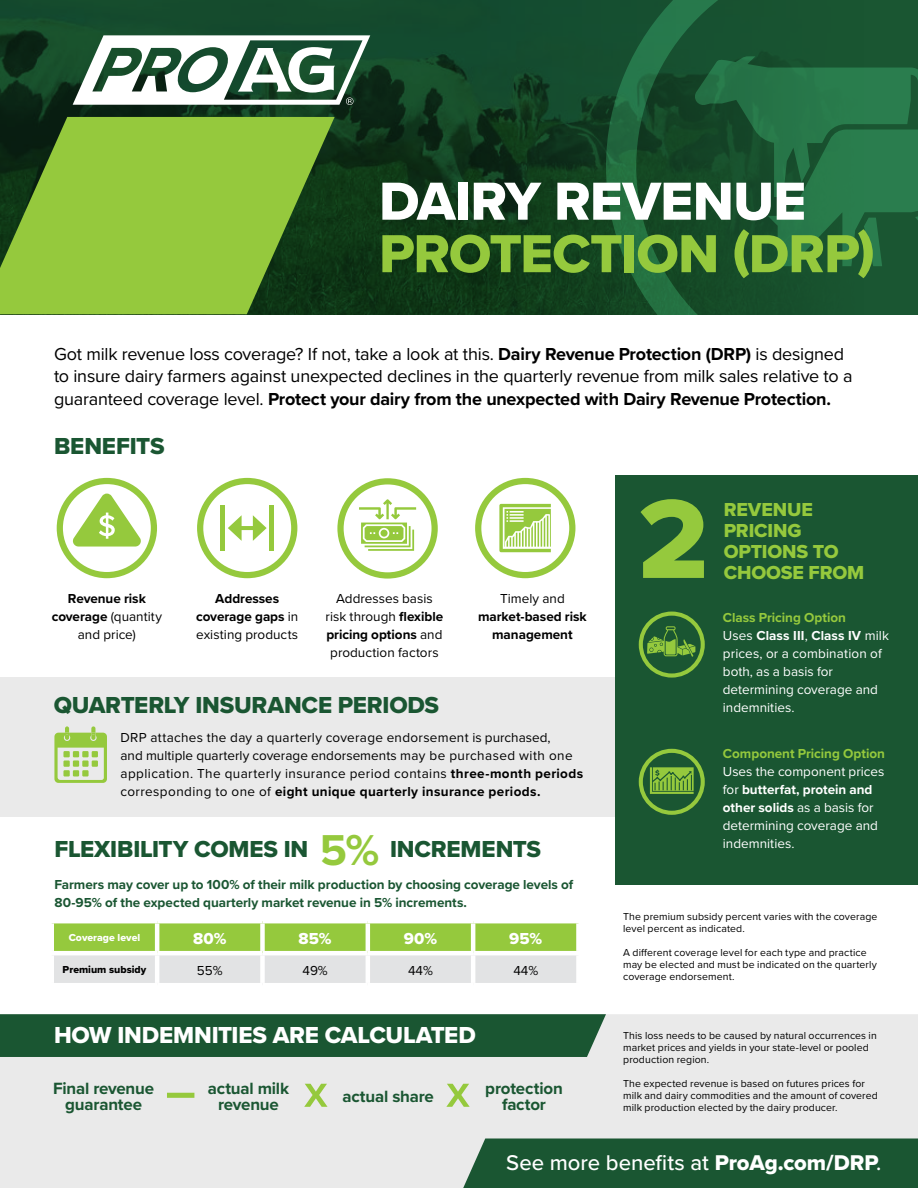
<style>
.page{position:relative;width:918px;height:1188px;background:#fff}
.page>*{position:absolute;margin:0;border:0;box-sizing:border-box;transform-origin:0 0}
.t1{font:116.4px "Proxima Nova Extrabld";color:#95c93d}
.t2{font:55.5px "Proxima Nova Extrabld";letter-spacing:-.015em;color:#95c93d}
.t3{font:55.5px "Proxima Nova Extrabld";letter-spacing:-.015em;color:#fff}
.t4{font:24px "Proxima Nova Extrabld";letter-spacing:-.01em;color:#1a5632}
.t5{font:24px "Proxima Nova Extrabld";letter-spacing:-.01em;color:#fff}
.t6{font:500 22.05px "Proxima Nova";color:#fff}
.t7{font:19.5px/21px "Proxima Nova Extrabld";letter-spacing:-.01em;color:#95c93d}
.t8{font:18px/22.5px "Proxima Nova";letter-spacing:-.01em;color:#000}
.t9{font:700 16.95px/17px "Proxima Nova";letter-spacing:-.01em;color:#1a5632;text-align:center}
.t10{font:16.5px "Proxima Nova Extrabld";color:#fff}
.t11{font:13.5px/18px "Proxima Nova";letter-spacing:.02em;color:#000}
.t12{font:13.5px/18px "Proxima Nova";color:#fff}
.t13{font:700 13.5px/18px "Proxima Nova";letter-spacing:-.005em;color:#1a5632}
.t14{font:700 13.5px/18px "Proxima Nova";color:#000;text-align:center}
.t15{font:13.5px/18px "Proxima Nova";color:#000;text-align:center}
.t16{font:700 13.5px "Proxima Nova";color:#95c93d}
.t17{font:10.5px/12px "Proxima Nova";letter-spacing:.01em;color:#000}
.t18{font:10.5px "Proxima Nova Extrabld";color:#000}
.t19{font:10.5px "Proxima Nova Extrabld";color:#fff}
.s1{font-weight:700}
.s2{font-weight:400}
.s3{font-family:"Proxima Nova";font-weight:700;font-size:44.85px;color:#95c93d}
.s4{font-weight:700;color:#95c93d}
.s5{font-family:"Proxima Nova Extrabld";font-weight:400}
</style>
<div class="page">
<div style="left:0;top:678px;width:629px;height:139px;background:#eaeaea"></div>
<div style="left:616px;top:475px;width:302px;height:410px;background:#1a5632"></div>
<div style="left:0;top:1014px;width:918px;height:174px;background:#eaeaea"></div>
<div style="left:0;top:1014px;width:606px;height:43px;background:#1a5632"></div>
<img style="left:0;top:0;width:606px;height:314px">
<svg style="left:54px;top:923px;width:522px;height:60px;background:#bcd692"></svg>
<hr style="left:155px;top:923px;width:4px;height:28px;background:#fff">
<div style="left:260px;top:923px;width:5px;height:28px;background:#fff"></div>
<hr style="left:366px;top:923px;width:4px;height:28px;background:#fff">
<hr style="left:471px;top:923px;width:4px;height:28px;background:#fff">
<hr style="left:50px;top:951px;width:107px;height:4px;background:#fff">
<hr style="left:157px;top:951px;width:105px;height:4px;background:#fff">
<hr style="left:155px;top:955px;width:4px;height:28px;background:#fff">
<hr style="left:262px;top:951px;width:106px;height:4px;background:#fff">
<div style="left:260px;top:955px;width:5px;height:28px;background:#fff"></div>
<hr style="left:368px;top:951px;width:105px;height:4px;background:#fff">
<hr style="left:366px;top:955px;width:4px;height:28px;background:#fff">
<hr style="left:473px;top:951px;width:108px;height:4px;background:#fff">
<hr style="left:471px;top:955px;width:4px;height:28px;background:#fff">
<svg style="left:304px;top:1084px;width:24px;height:23px"></svg>
<svg style="left:446px;top:1084px;width:24px;height:23px"></svg>
<div style="left:167px;top:1093px;width:27px;height:5px;background:#95c93d"></div>
<svg style="left:54px;top:726px;width:53px;height:57px"></svg>
<div style="left:463px;top:1138px;width:455px;height:50px;background:#1a5632"></div>
<svg style="left:606px;top:0;width:312px;height:314px;background:#195430"></svg>
<svg style="left:694px;top:56px;width:224px;height:210px;background:#20653c"></svg>
<svg style="left:0;top:117px;width:335px;height:197px;background:#78a934"></svg>
<svg style="left:73px;top:35px;width:297px;height:70px"></svg>
<svg style="left:57px;top:478px;width:100px;height:100px"></svg>
<svg style="left:337px;top:478px;width:101px;height:101px"></svg>
<svg style="left:197px;top:478px;width:100px;height:100px"></svg>
<svg style="left:475px;top:478px;width:100px;height:100px"></svg>
<svg style="left:639px;top:612px;width:66px;height:66px"></svg>
<svg style="left:639px;top:749px;width:66px;height:66px"></svg>
<h2 class="t3" style="left:379px;top:160px;width:428px">DAIRY REVENUE</h2>
<h2 class="t2" style="left:379px;top:212px;width:497px">PROTECTION (DRP)</h2>
<p class="t8" style="left:54px;top:342px;width:800px">Got milk revenue loss coverage? If not, take a look at this. <span class="s1">Dairy Revenue Protection (DRP)</span> is designed to insure dairy farmers against unexpected declines in the quarterly revenue from milk sales relative to a guaranteed coverage level. <span class="s1">Protect your dairy from the unexpected with Dairy Revenue Protection.</span></p>
<h3 class="t4" style="left:54px;top:429px;width:112px">BENEFITS</h3>
<p class="t14" style="left:52px;top:589px;width:112px">Revenue risk coverage <span class="s2">(quantity and price)</span></p>
<p class="t14" style="left:196px;top:589px;width:104px">Addresses coverage gaps <span class="s2">in existing products</span></p>
<p class="t11" style="left:500px;top:589px;width:66px">Timely and</p>
<p class="t15" style="left:326px;top:589px;width:119px">Addresses basis risk through <span class="s1">flexible pricing options</span> and production factors</p>
<p class="t14" style="left:478px;top:607px;width:110px">market-based risk management</p>
<h3 class="t4" style="left:54px;top:687px;width:387px">QUARTERLY INSURANCE PERIODS</h3>
<p class="t11" style="left:120px;top:728px;width:464px">DRP attaches the day a quarterly coverage endorsement is purchased,<br>and multiple quarterly coverage endorsements may be purchased with one application. The quarterly insurance period contains <span class="s1">three-month periods </span>corresponding to one of <span class="s1">eight unique quarterly insurance periods.</span></p>
<h3 class="t4" style="left:54px;top:832px;width:488px">FLEXIBILITY COMES IN <span class="s3">5%</span> INCREMENTS</h3>
<p class="t13" style="left:54px;top:875px;width:520px">Farmers may cover up to 100% of their milk production by choosing coverage levels of<br>80-95% of the expected quarterly market revenue in 5% increments.</p>
<p class="t19" style="left:69px;top:930px;width:73px">Coverage level</p>
<h3 class="t10" style="left:193px;top:926px;width:35px">80%</h3>
<h3 class="t10" style="left:299px;top:926px;width:35px">85%</h3>
<h3 class="t10" style="left:404px;top:926px;width:35px">90%</h3>
<h3 class="t10" style="left:509px;top:926px;width:35px">95%</h3>
<p class="t18" style="left:63px;top:962px;width:85px">Premium subsidy</p>
<p class="t11" style="left:197px;top:960px;width:27px">55%</p>
<p class="t11" style="left:302px;top:960px;width:27px">49%</p>
<p class="t11" style="left:408px;top:960px;width:26px">44%</p>
<p class="t11" style="left:513px;top:960px;width:26px">44%</p>
<h3 class="t5" style="left:54px;top:1017px;width:423px">HOW INDEMNITIES ARE CALCULATED</h3>
<h3 class="t9" style="left:53px;top:1079px;width:102px">Final revenue guarantee</h3>
<h3 class="t9" style="left:208px;top:1079px;width:83px">actual milk revenue</h3>
<h3 class="t9" style="left:342px;top:1087px;width:93px">actual share</h3>
<h3 class="t9" style="left:485px;top:1079px;width:79px">protection factor</h3>
<h1 class="t1" style="left:638px;top:452px;width:72px">2</h1>
<h3 class="t7" style="left:724px;top:499px;width:117px">REVENUE<br>PRICING<br>OPTIONS TO</h3>
<h3 class="t7" style="left:724px;top:562px;width:142px">CHOOSE FROM</h3>
<p class="t12" style="left:723px;top:608px;width:168px"><span class="s4">Class Pricing Option<br></span>Uses <span class="s1">Class III</span>, <span class="s1">Class IV</span> milk prices, or a combination of both, as a basis for determining coverage and indemnities.</p>
<p class="t16" style="left:723px;top:744px;width:164px">Component Pricing Option</p>
<p class="t12" style="left:723px;top:762px;width:163px">Uses the component prices for <span class="s1">butterfat, protein and other solids</span> as a basis for determining coverage and indemnities.</p>
<p class="t17" style="left:623px;top:910px;width:256px">The premium subsidy percent varies with the coverage level percent as indicated.</p>
<p class="t17" style="left:623px;top:946px;width:255px">A different coverage level for each type and practice may be elected and must be indicated on the quarterly coverage endorsement.</p>
<p class="t17" style="left:623px;top:1029px;width:255px">This loss needs to be caused by natural occurrences in market prices and yields in your state-level or pooled production region.</p>
<p class="t17" style="left:623px;top:1077px;width:256px">The expected revenue is based on futures prices for milk and dairy commodities and the amount of covered milk production elected by the dairy producer.</p>
<h3 class="t6" style="left:506px;top:1146px;width:377px">See more benefits at <span class="s5">ProAg.com/DRP</span>.</h3>
</div>
